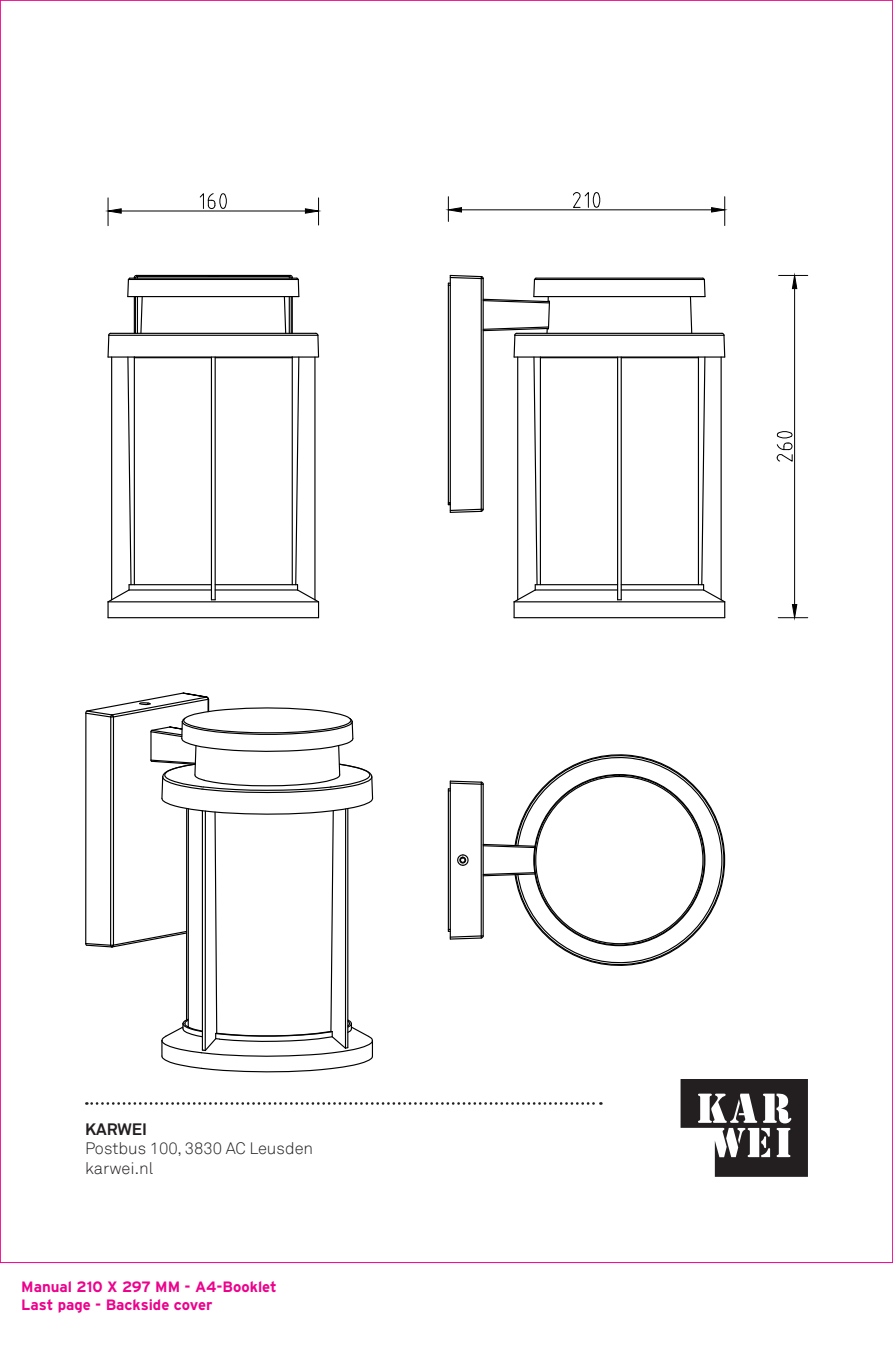
<style>
.page{position:relative;width:893px;height:1348px;background:#fff}
.page>*{position:absolute;margin:0;border:0;box-sizing:border-box;transform-origin:0 0}
.t1{font:300 16.5px/19.8px "Akkurat";color:#231f20}
.t2{font:700 16.5px "Akkurat";color:#231f20}
.t3{font:700 15px/18px "Interstate";color:#ed028c}
</style>
<div class="page">
<svg style="left:86px;top:1102px;width:515px;height:3px"></svg>
<svg style="left:680px;top:1079px;width:128px;height:98px"></svg>
<hr style="left:514px;top:617px;width:211px;height:1px;background:#000">
<hr style="left:514px;top:601px;width:211px;height:1px;background:#000">
<hr style="left:621px;top:589px;width:83px;height:2px;background:#000">
<hr style="left:535px;top:589px;width:83px;height:2px;background:#000">
<hr style="left:535px;top:584px;width:83px;height:1px;background:#000">
<hr style="left:621px;top:584px;width:83px;height:1px;background:#000">
<hr style="left:617px;top:357px;width:1px;height:243px;background:#000">
<hr style="left:621px;top:357px;width:1px;height:243px;background:#000">
<hr style="left:514px;top:356px;width:211px;height:2px;background:#000">
<hr style="left:515px;top:335px;width:209px;height:1px;background:#000">
<hr style="left:517px;top:333px;width:205px;height:1px;background:#000">
<hr style="left:534px;top:296px;width:171px;height:1px;background:#000">
<hr style="left:534px;top:279px;width:170px;height:1px;background:#000">
<hr style="left:536px;top:278px;width:167px;height:1px;background:#000">
<svg style="left:689px;top:277px;width:37px;height:341px"></svg>
<svg style="left:448px;top:274px;width:103px;height:344px"></svg>
<svg style="left:448px;top:754px;width:278px;height:212px"></svg>
<svg style="left:85px;top:692px;width:289px;height:380px"></svg>
<svg style="left:107px;top:274px;width:213px;height:344px"></svg>
<hr style="left:461px;top:210px;width:251px;height:1px;background:#000">
<svg style="left:448px;top:197px;width:14px;height:24px"></svg>
<svg style="left:711px;top:197px;width:14px;height:29px"></svg>
<svg style="left:573px;top:192px;width:27px;height:16px"></svg>
<hr style="left:121px;top:211px;width:184px;height:1px;background:#000">
<svg style="left:107px;top:198px;width:15px;height:28px"></svg>
<svg style="left:305px;top:198px;width:14px;height:27px"></svg>
<svg style="left:200px;top:193px;width:27px;height:16px"></svg>
<hr style="left:778px;top:617px;width:30px;height:1px;background:#000">
<hr style="left:794px;top:289px;width:1px;height:315px;background:#000">
<svg style="left:779px;top:275px;width:29px;height:14px"></svg>
<svg style="left:792px;top:604px;width:5px;height:14px"></svg>
<svg style="left:777px;top:431px;width:15px;height:30px"></svg>
<p class="t2" style="left:85px;top:1118px;width:64px">KARWEI</p>
<p class="t1" style="left:85px;top:1139px;width:230px">Postbus 100, 3830 AC Leusden karwei.nl</p>
<p class="t3" style="left:21px;top:1277px;width:257px">Manual 210 X 297 MM - A4-Booklet<br>Last page - Backside cover</p>
</div>
